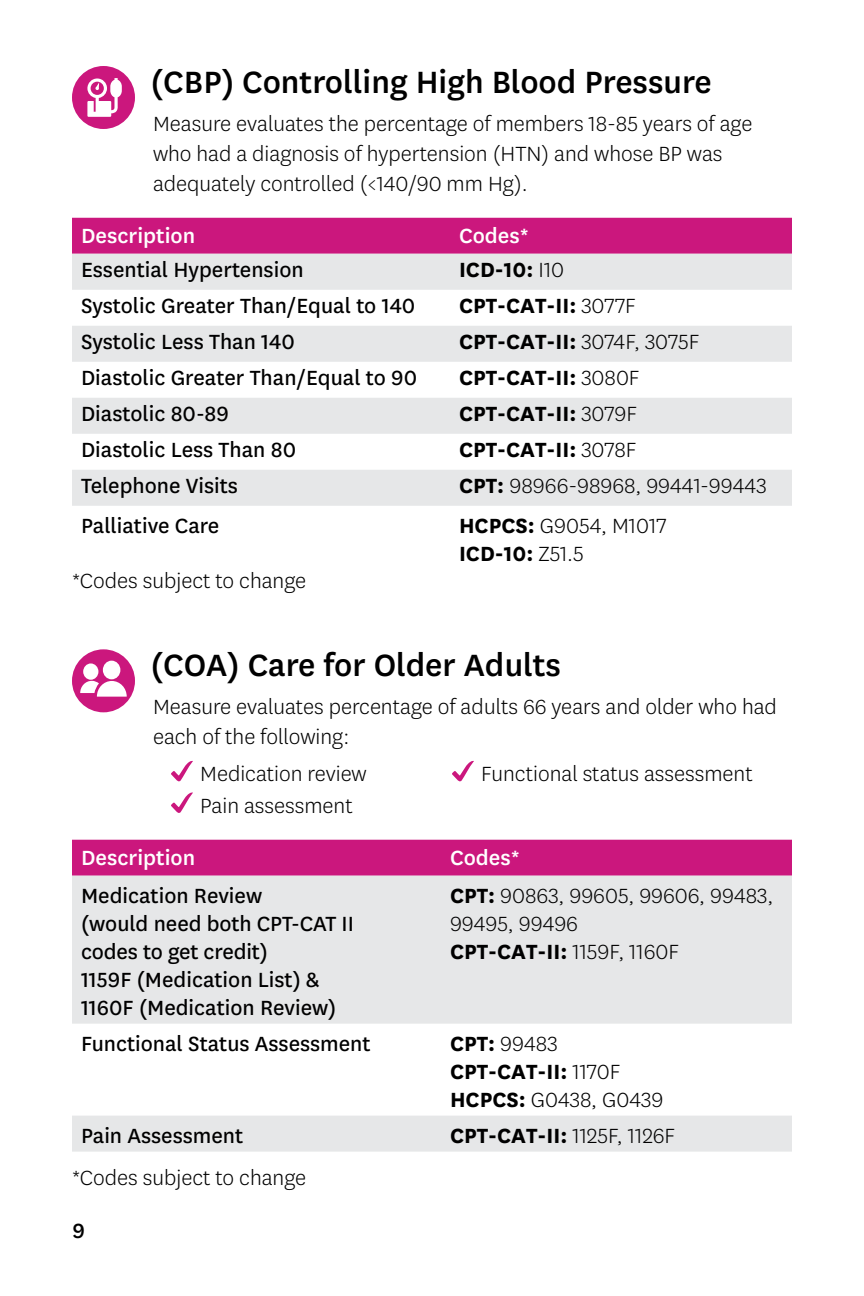
<style>
.page{position:relative;width:864px;height:1296px;background:#fff}
.page>*{position:absolute;margin:0;border:0;box-sizing:border-box;transform-origin:0 0}
.t1{font:500 36px "Centene Sans";color:#000}
.t2{font:300 24px/30px "Centene Sans";color:#000}
.t3{font:24px/28px "Centene Sans";color:#000}
.t4{font:700 24px/28px "Centene Sans";color:#000}
.t5{font:500 24px "Centene Sans";color:#fff}
.t6{font:500 24px "Centene Sans";color:#000}
.s1{font-weight:300}
.s2{font-weight:700}
</style>
<div class="page">
<div style="left:72px;top:66px;width:63px;height:63px;background:#cb177d;border-radius:50%"></div>
<svg style="left:87px;top:78px;width:35px;height:39px"></svg>
<div style="left:72px;top:218px;width:720px;height:36px;background:#cb177d"></div>
<svg style="left:72px;top:254px;width:720px;height:252px;fill:#e6e7e8"></svg>
<div style="left:72px;top:649px;width:63px;height:63px;background:#cb177d;border-radius:50%"></div>
<div style="left:83px;top:663px;width:15px;height:17px;background:#fff;border-radius:50%"></div>
<svg style="left:80px;top:681px;width:47px;height:16px"></svg>
<div style="left:103px;top:661px;width:17px;height:18px;background:#fff;border-radius:50%"></div>
<svg style="left:171px;top:760px;width:22px;height:22px"></svg>
<svg style="left:452px;top:760px;width:22px;height:22px"></svg>
<svg style="left:171px;top:792px;width:22px;height:21px"></svg>
<div style="left:72px;top:840px;width:720px;height:36px;background:#cb177d"></div>
<svg style="left:72px;top:876px;width:720px;height:276px;fill:#e6e7e8"></svg>
<h1 class="t1" style="left:151px;top:58px;width:563px">(CBP) Controlling High Blood Pressure</h1>
<p class="t2" style="left:153px;top:108px;width:601px">Measure evaluates the percentage of members 18-85 years of age who had a diagnosis of hypertension (HTN) and whose BP was adequately controlled (&lt;140/90 mm Hg).</p>
<p class="t5" style="left:81px;top:219px;width:116px">Description</p>
<p class="t5" style="left:459px;top:219px;width:71px">Codes*</p>
<p class="t3" style="left:81px;top:254px;width:224px">Essential Hypertension</p>
<p class="t4" style="left:459px;top:254px;width:107px">ICD-10: <span class="s1">I10</span></p>
<p class="t3" style="left:81px;top:290px;width:336px">Systolic Greater Than/Equal to 140</p>
<p class="t4" style="left:459px;top:290px;width:178px">CPT-CAT-II: <span class="s1">3077F</span></p>
<p class="t3" style="left:81px;top:326px;width:215px">Systolic Less Than 140</p>
<p class="t4" style="left:459px;top:326px;width:242px">CPT-CAT-II: <span class="s1">3074F, 3075F</span></p>
<p class="t3" style="left:81px;top:362px;width:338px">Diastolic Greater Than/Equal to 90</p>
<p class="t4" style="left:459px;top:362px;width:182px">CPT-CAT-II: <span class="s1">3080F</span></p>
<p class="t3" style="left:81px;top:398px;width:149px">Diastolic 80-89</p>
<p class="t4" style="left:459px;top:398px;width:179px">CPT-CAT-II: <span class="s1">3079F</span></p>
<p class="t3" style="left:81px;top:434px;width:217px">Diastolic Less Than 80</p>
<p class="t4" style="left:459px;top:434px;width:179px">CPT-CAT-II: <span class="s1">3078F</span></p>
<p class="t3" style="left:81px;top:470px;width:159px">Telephone Visits</p>
<p class="t2" style="left:459px;top:470px;width:309px"><span class="s2">CPT:</span> 98966-98968, 99441-99443</p>
<p class="t3" style="left:81px;top:510px;width:140px">Palliative Care</p>
<p class="t2" style="left:459px;top:511px;width:209px;line-height:28px"><span class="s2">HCPCS:</span> G9054, M1017<br><span class="s2">ICD-10:</span> Z51.5</p>
<p class="t2" style="left:72px;top:565px;width:236px">*Codes subject to change</p>
<h1 class="t1" style="left:151px;top:641px;width:412px">(COA) Care for Older Adults</h1>
<p class="t2" style="left:153px;top:691px;width:625px">Measure evaluates percentage of adults 66 years and older who had each of the following:</p>
<p class="t2" style="left:200px;top:758px;width:168px">Medication review</p>
<p class="t2" style="left:481px;top:758px;width:273px">Functional status assessment</p>
<p class="t2" style="left:200px;top:790px;width:154px">Pain assessment</p>
<p class="t5" style="left:81px;top:841px;width:116px">Description</p>
<p class="t5" style="left:450px;top:841px;width:71px">Codes*</p>
<p class="t3" style="left:81px;top:880px;width:274px">Medication Review<br>(would need both CPT-CAT II codes to get credit)<br>1159F (Medication List) &amp;<br>1160F (Medication Review)</p>
<p class="t2" style="left:450px;top:881px;width:325px;line-height:28px"><span class="s2">CPT:</span> 90863, 99605, 99606, 99483,<br>99495, 99496<br><span class="s2">CPT-CAT-II:</span> 1159F, 1160F</p>
<p class="t3" style="left:81px;top:1028px;width:291px">Functional Status Assessment</p>
<p class="t4" style="left:450px;top:1028px;width:215px">CPT: <span class="s1">99483<br></span>CPT-CAT-II: <span class="s1">1170F<br></span>HCPCS: <span class="s1">G0438, G0439</span></p>
<p class="t3" style="left:81px;top:1120px;width:164px">Pain Assessment</p>
<p class="t4" style="left:450px;top:1120px;width:227px">CPT-CAT-II: <span class="s1">1125F, 1126F</span></p>
<p class="t2" style="left:72px;top:1162px;width:236px">*Codes subject to change</p>
<p class="t6" style="left:72px;top:1215px;width:14px">9</p>
</div>
